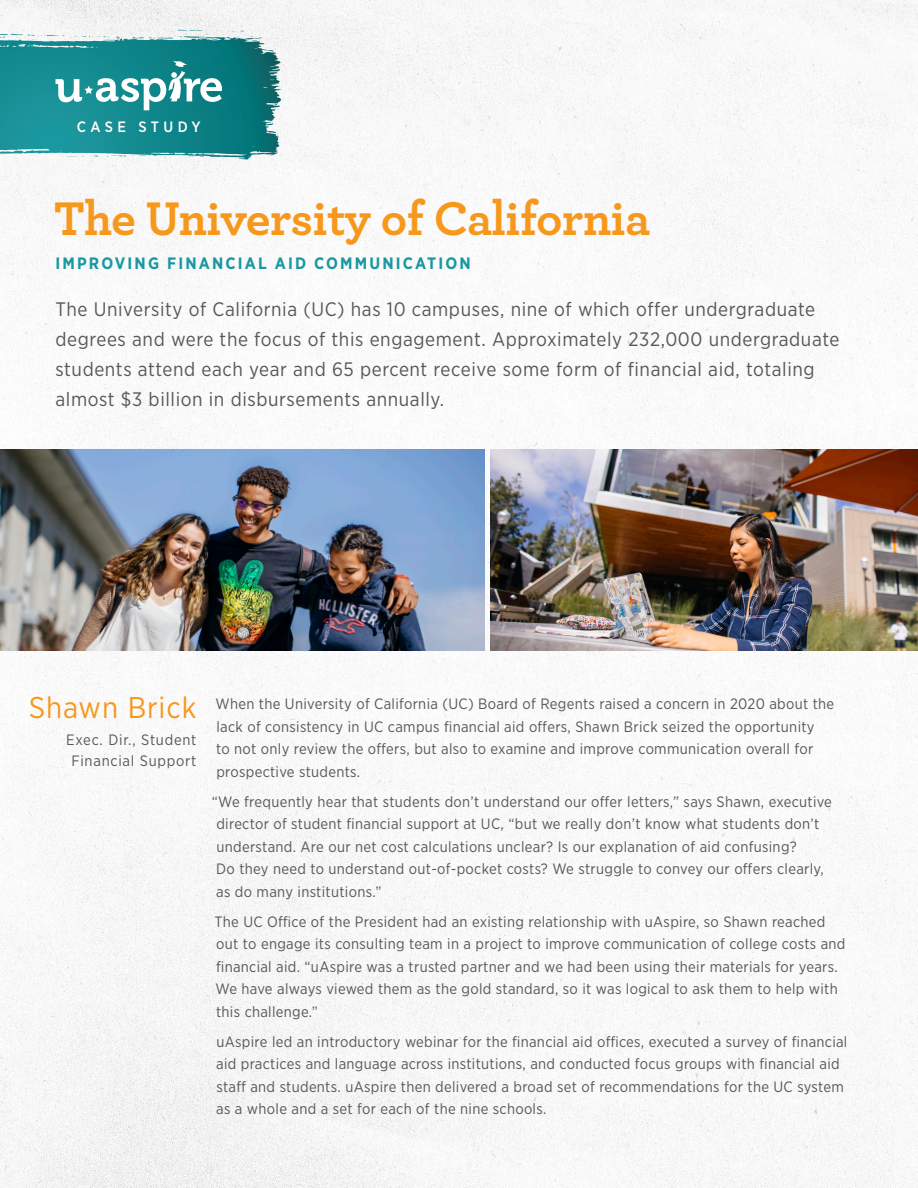
<style>
.page{position:relative;width:918px;height:1188px;background:#fff}
.page>*{position:absolute;margin:0;border:0;box-sizing:border-box;transform-origin:0 0}
.Body_Style_2{font:700 49.5px "Archer";letter-spacing:-.01em;color:#f7981d}
.t1{font:30px "Gotham Narrow";letter-spacing:.03em;color:#f7981d}
.Body{font:19.5px/30px "Gotham Narrow";letter-spacing:.03em;color:#585858}
.Body-2{font:700 16.5px "Gotham Narrow";letter-spacing:.13em;color:#1998a1}
.t2{font:15px/22.5px "Gotham Narrow";letter-spacing:.02em;color:#585858}
.t3{font:15px/21px "Gotham Narrow";letter-spacing:.05em;color:#585858;text-align:center}
.t4{font:500 15px "Gotham Narrow";letter-spacing:.29em;color:#fff}
</style>
<div class="page">
<img style="left:0;top:0;width:918px;height:1188px">
<svg style="left:107px;top:156px;width:50px;height:1px"></svg>
<svg style="left:63px;top:156px;width:36px;height:1px"></svg>
<svg style="left:165px;top:153px;width:12px;height:5px"></svg>
<svg style="left:183px;top:153px;width:45px;height:6px"></svg>
<svg style="left:0;top:29px;width:262px;height:19px"></svg>
<svg style="left:56px;top:61px;width:166px;height:49px"></svg>
<img style="left:0;top:450px;width:484px;height:201px">
<img style="left:490px;top:450px;width:428px;height:201px">
<p class="t4" style="left:77px;top:118px;width:125px">CASE STUDY</p>
<p class="Body_Style_2" style="left:54px;top:179px;width:598px">The University of California</p>
<p class="Body-2" style="left:56px;top:253px;width:417px">IMPROVING FINANCIAL AID COMMUNICATION</p>
<p class="Body" style="left:56px;top:293px;width:785px">The University of California (UC) has 10 campuses, nine of which offer undergraduate degrees and were the focus of this engagement. Approximately 232,000 undergraduate students attend each year and 65 percent receive some form of financial aid, totaling almost $3 billion in disbursements annually.</p>
<p class="t1" style="left:29px;top:689px;width:169px">Shawn Brick</p>
<p class="t3" style="left:66px;top:729px;width:132px">Exec. Dir., Student<br>Financial Support</p>
<p class="t2" style="left:216px;top:693px;width:620px">When the University of California (UC) Board of Regents raised a concern in 2020 about the lack of consistency in UC campus financial aid offers, Shawn Brick seized the opportunity<br>to not only review the offers, but also to examine and improve communication overall for prospective students.</p>
<p class="t2" style="left:212px;top:790px;width:622px">“We frequently hear that students don’t understand our offer letters,” says Shawn, executive director of student financial support at UC, “but we really don’t know what students don’t understand. Are our net cost calculations unclear? Is our explanation of aid confusing?<br>Do they need to understand out-of-pocket costs? We struggle to convey our offers clearly, as do many institutions.”</p>
<p class="t2" style="left:215px;top:910px;width:632px">The UC Office of the President had an existing relationship with uAspire, so Shawn reached out to engage its consulting team in a project to improve communication of college costs and financial aid. “uAspire was a trusted partner and we had been using their materials for years.<br>We have always viewed them as the gold standard, so it was logical to ask them to help with this challenge.”</p>
<p class="t2" style="left:216px;top:1030px;width:633px">uAspire led an introductory webinar for the financial aid offices, executed a survey of financial aid practices and language across institutions, and conducted focus groups with financial aid staff and students. uAspire then delivered a broad set of recommendations for the UC system as a whole and a set for each of the nine schools.</p>
</div>
